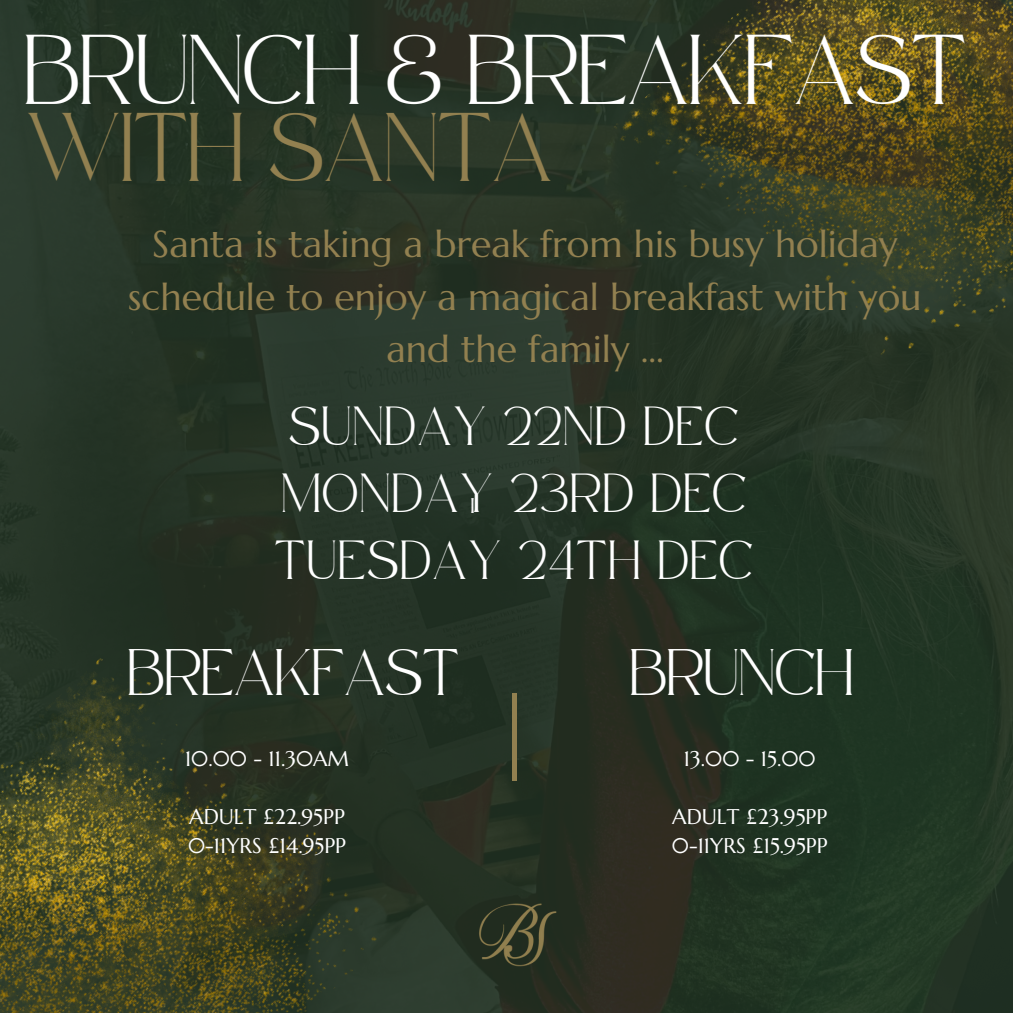
<style>
.page{position:relative;width:1013px;height:1013px;background:#fff}
.page>*{position:absolute;margin:0;border:0;box-sizing:border-box;transform-origin:0 0}
.t1{font:87.5px "Marcellus";color:#928050}
.t2{font:48.25px "Safira March";color:#fff}
.t3{font:47.5px "Safira March";color:#928050}
.t4{font:37.5px/52.5px "Marcellus";color:#928050;text-align:center}
.t5{font:32.12px "Safira March";color:#fff}
.t6{font:26.88px "Safira March";letter-spacing:.065em;color:#fff}
.t7{font:21.25px "Marcellus";color:#fff}
</style>
<div class="page">
<div style="left:0;top:0;width:1012px;height:1012px;background:#1f3022"></div>
<img style="left:609px;top:0;width:403px;height:425px">
<img style="left:437px;top:882px;width:160px;height:84px">
<img style="left:0;top:629px;width:403px;height:383px">
<h1 class="t2" style="left:25px;top:59px;width:943px">BRUNCH &amp; BREAKFAST</h1>
<h2 class="t3" style="left:27px;top:136px;width:528px">WITH SANTA</h2>
<p class="t4" style="left:128px;top:218px;width:794px">Santa is taking a break from his busy holiday schedule to enjoy a magical breakfast with you and the family …</p>
<h4 class="t6" style="left:289px;top:419px;width:451px">SUNDAY 22ND DEC</h4>
<h4 class="t6" style="left:281px;top:487px;width:466px">MONDAY 23RD DEC</h4>
<h4 class="t6" style="left:275px;top:554px;width:480px">TUESDAY 24TH DEC</h4>
<p class="t7" style="left:469px;top:492px;width:7px">I</p>
<p class="t5" style="left:128px;top:665px;width:333px">BREAKFAST</p>
<h3 class="t7" style="left:185px;top:745px;width:166px">10.00 - 11.30AM</h3>
<p class="t7" style="left:189px;top:803px;width:157px">ADULT £22.95PP</p>
<p class="t7" style="left:188px;top:832px;width:160px">0-11YRS £14.95PP</p>
<p class="t1" style="left:492px;top:674px;width:45px">|</p>
<p class="t5" style="left:630px;top:665px;width:225px">BRUNCH</p>
<h3 class="t7" style="left:684px;top:745px;width:133px">13.00 - 15.00</h3>
<p class="t7" style="left:672px;top:803px;width:156px">ADULT £23.95PP</p>
<p class="t7" style="left:672px;top:832px;width:157px">0-11YRS £15.95PP</p>
</div>
